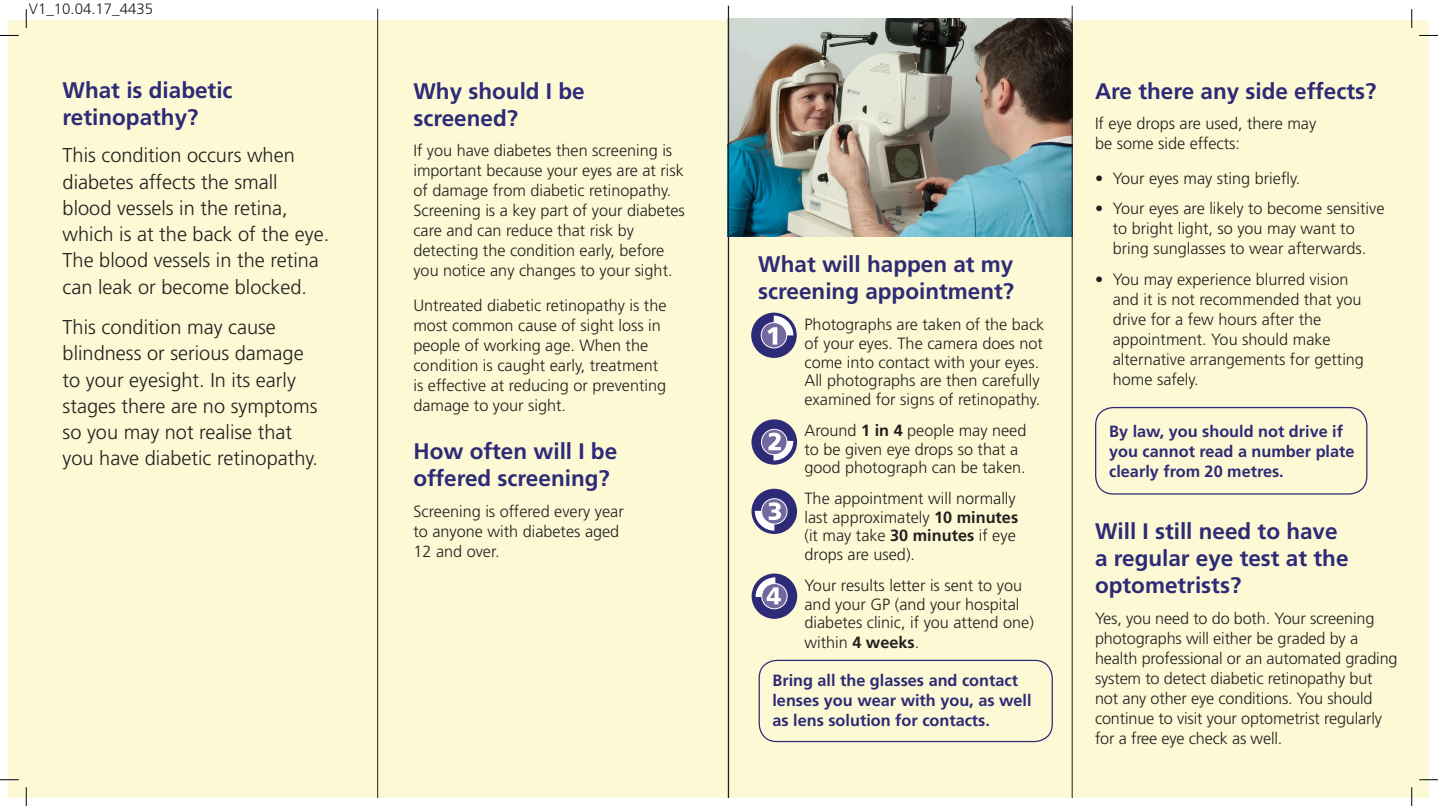
<style>
.page{position:relative;width:1438px;height:806px;background:#fff}
.page>*{position:absolute;margin:0;border:0;box-sizing:border-box;transform-origin:0 0}
.Question_heading{font:700 22.5px/27px "Frutiger LT Std";color:#2d2a77}
.body{font:300 20px/26.2px "Frutiger";color:#231f20}
.body-2{font:300 16.25px/20px "Frutiger";color:#231f20}
.Bullet_body{font:300 16.25px/20px "Frutiger";color:#231f20}
.body-3{font:700 16.25px/20px "Frutiger LT Std";color:#2d2a77}
.t1{font:300 15px "Frutiger LT Std";color:#231f20}
.s1{font-family:"Frutiger LT Std";font-weight:700}
</style>
<div class="page">
<div style="left:9px;top:20px;width:1420px;height:777px;background:#fcf9d4"></div>
<img style="left:729px;top:18px;width:343px;height:219px">
<div style="left:759px;top:660px;width:294px;height:82px;border:1px solid #2d2a77;border-radius:18px"></div>
<div style="left:1095px;top:407px;width:272px;height:87px;border:1px solid #2d2a77;border-radius:18px"></div>
<hr style="left:728px;top:6px;width:1px;height:791px;background:#231f20">
<hr style="left:1072px;top:6px;width:1px;height:791px;background:#231f20">
<hr style="left:377px;top:9px;width:1px;height:788px;background:#231f20">
<div style="left:751px;top:313px;width:46px;height:45px;background:#2d2a77;border-radius:50%"></div>
<svg style="left:760px;top:316px;width:33px;height:33px"></svg>
<div style="left:751px;top:419px;width:46px;height:46px;background:#2d2a77;border-radius:50%"></div>
<svg style="left:760px;top:428px;width:33px;height:32px"></svg>
<div style="left:751px;top:489px;width:46px;height:45px;background:#2d2a77;border-radius:50%"></div>
<svg style="left:761px;top:499px;width:26px;height:25px"></svg>
<div style="left:761px;top:498px;width:27px;height:26px;border:1px solid #fff;border-radius:50%"></div>
<svg style="left:755px;top:502px;width:26px;height:29px"></svg>
<div style="left:752px;top:573px;width:45px;height:46px;background:#2d2a77;border-radius:50%"></div>
<svg style="left:756px;top:577px;width:32px;height:33px"></svg>
<svg style="left:0;top:35px;width:19px;height:1px"></svg>
<svg style="left:1419px;top:35px;width:19px;height:1px"></svg>
<svg style="left:0;top:779px;width:19px;height:1px"></svg>
<svg style="left:1419px;top:779px;width:19px;height:1px"></svg>
<svg style="left:25px;top:9px;width:2px;height:19px"></svg>
<svg style="left:25px;top:787px;width:2px;height:19px"></svg>
<svg style="left:1411px;top:9px;width:1px;height:19px"></svg>
<svg style="left:1411px;top:787px;width:1px;height:19px"></svg>
<p class="t1" style="left:29px;top:1px;width:126px">V1_10.04.17_4435</p>
<h1 class="Question_heading" style="left:63px;top:77px;width:172px">What is diabetic retinopathy?</h1>
<p class="body" style="left:63px;top:142px;width:268px">This condition occurs when diabetes affects the small blood vessels in the retina, which is at the back of the eye.<br>The blood vessels in the retina can leak or become blocked.</p>
<p class="body" style="left:63px;top:314px;width:257px">This condition may cause blindness or serious damage to your eyesight. In its early stages there are no symptoms so you may not realise that you have diabetic retinopathy.</p>
<h1 class="Question_heading" style="left:413px;top:78px;width:173px">Why should I be screened?</h1>
<p class="body-2" style="left:413px;top:141px;width:273px">If you have diabetes then screening is important because your eyes are at risk of damage from diabetic retinopathy.<br>Screening is a key part of your diabetes care and can reduce that risk by detecting the condition early, before you notice any changes to your sight.</p>
<p class="body-2" style="left:413px;top:295px;width:255px">Untreated diabetic retinopathy is the most common cause of sight loss in people of working age. When the condition is caught early, treatment is effective at reducing or preventing damage to your sight.</p>
<h1 class="Question_heading" style="left:413px;top:438px;width:205px">How often will I be offered screening?</h1>
<p class="body-2" style="left:413px;top:501px;width:212px">Screening is offered every year to anyone with diabetes aged<br>12 and over.</p>
<h1 class="Question_heading" style="left:758px;top:251px;width:257px">What will happen at my screening appointment?</h1>
<p class="body-2" style="left:805px;top:315px;width:241px;line-height:18.8px">Photographs are taken of the back of your eyes. The camera does not come into contact with your eyes.<br>All photographs are then carefully examined for signs of retinopathy.</p>
<p class="body-2" style="left:805px;top:421px;width:223px;line-height:18.8px">Around <span class="s1">1 in 4</span> people may need to be given eye drops so that a good photograph can be taken.</p>
<p class="body-2" style="left:805px;top:489px;width:215px;line-height:18.8px">The appointment will normally last approximately <span class="s1">10 minutes </span>(it may take <span class="s1">30 minutes</span> if eye drops are used).</p>
<p class="body-2" style="left:805px;top:575px;width:231px;line-height:19.1px">Your results letter is sent to you and your GP (and your hospital diabetes clinic, if you attend one) within <span class="s1">4 weeks</span>.</p>
<p class="body-3" style="left:772px;top:670px;width:261px">Bring all the glasses and contact lenses you wear with you, as well as lens solution for contacts.</p>
<h1 class="Question_heading" style="left:1095px;top:78px;width:283px">Are there any side effects?</h1>
<p class="body-2" style="left:1095px;top:114px;width:223px">If eye drops are used, there may be some side effects:</p>
<p class="Bullet_body" style="left:1095px;top:168px;width:207px">• Your eyes may sting briefly.</p>
<p class="Bullet_body" style="left:1113px;top:199px;width:273px;text-indent:-18px">• Your eyes are likely to become sensitive to bright light, so you may want to bring sunglasses to wear afterwards.</p>
<p class="Bullet_body" style="left:1113px;top:269px;width:253px;text-indent:-18px">• You may experience blurred vision and it is not recommended that you drive for a few hours after the appointment. You should make alternative arrangements for getting home safely.</p>
<p class="body-3" style="left:1109px;top:421px;width:247px">By law, you should not drive if you cannot read a number plate clearly from 20 metres.</p>
<h1 class="Question_heading" style="left:1095px;top:518px;width:255px">Will I still need to have a regular eye test at the optometrists?</h1>
<p class="body-2" style="left:1095px;top:608px;width:304px">Yes, you need to do both. Your screening photographs will either be graded by a health professional or an automated grading system to detect diabetic retinopathy but not any other eye conditions. You should continue to visit your optometrist regularly for a free eye check as well.</p>
</div>
